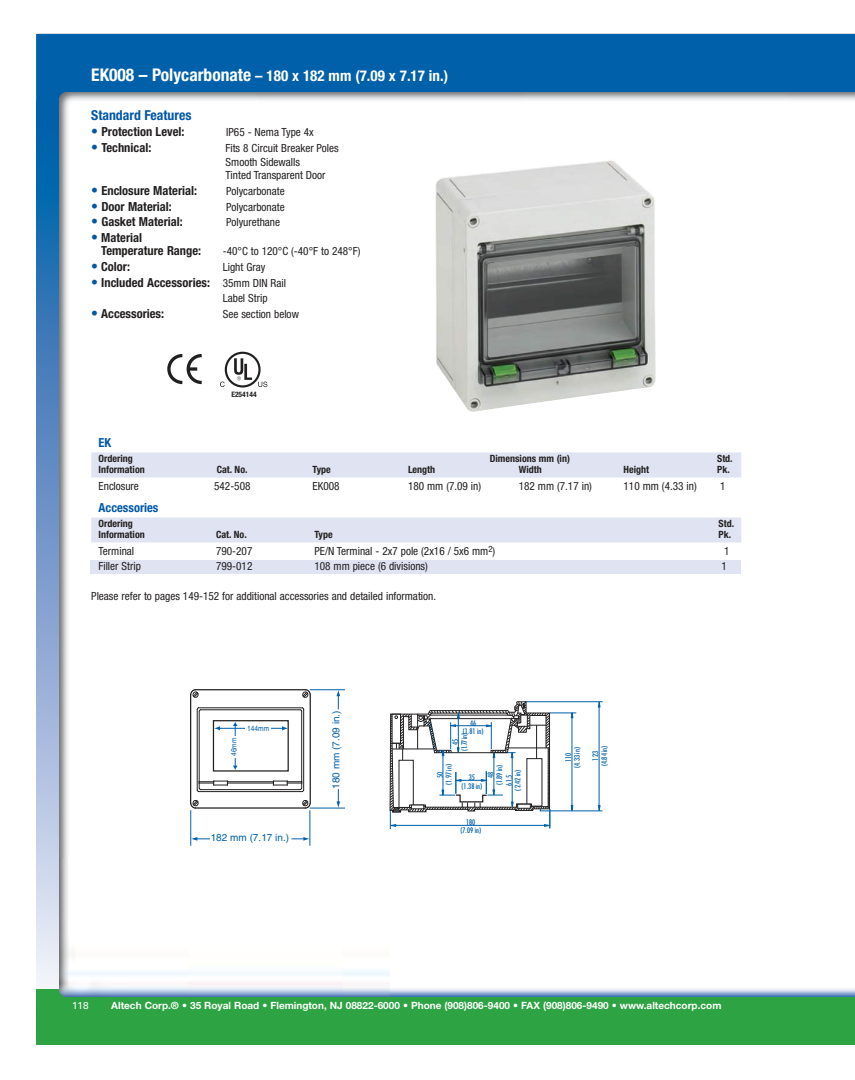
<style>
.page{position:relative;width:855px;height:1080px;background:#fff}
.page>*{position:absolute;margin:0;border:0;box-sizing:border-box;transform-origin:0 0}
.t1{font:700 condensed 15px "Helvetica Neue";color:#fff}
.t2{font:700 condensed 13.75px "Helvetica Neue";color:#0058a8}
.t3{font:700 condensed 12.5px/13.8px "Helvetica Neue";color:#221f1f}
.t4{font:700 condensed 12.5px "Helvetica Neue";color:#0058a8}
.t5{font:condensed 11.25px/13.8px "Helvetica Neue";color:#221f1f}
.t6{font:700 condensed 10px "Helvetica Neue";color:#221f1f}
.t7{font:700 10px "Helvetica Neue";color:#fff}
.t8{font:10px "Helvetica";color:#0060a9}
.t9{font:10px "Univers";color:#fff}
.t10{font:condensed 7.5px/8.8px "Futura";color:#0060a9;text-align:center}
.t11{font:7.5px "Helvetica";color:#0060a9;scale:.88 1}
.t12{font:700 condensed 7.5px "Helvetica Neue";color:#221f1f}
.s1{font-size:17.5px}
.s2{font-size:13.75px;color:#0058a8}
.s3{font-weight:400;font-size:11.25px}
</style>
<div class="page">
<img style="left:59px;top:100px;width:682px;height:889px">
<img style="left:36px;top:34px;width:819px;height:66px">
<img style="left:36px;top:989px;width:819px;height:56px">
<img style="left:36px;top:100px;width:23px;height:889px">
<div style="left:90px;top:560px;width:651px;height:13px;background:#e0e3f2"></div>
<div style="left:91px;top:452px;width:650px;height:25px;background:#e0e3f2"></div>
<div style="left:91px;top:518px;width:650px;height:25px;background:#e0e3f2"></div>
<img style="left:435px;top:158px;width:221px;height:254px">
<hr style="left:310px;top:695px;width:1px;height:108px;background:#221f1f">
<hr style="left:197px;top:709px;width:1px;height:81px;background:#221f1f">
<hr style="left:199px;top:707px;width:103px;height:1px;background:#221f1f">
<hr style="left:303px;top:709px;width:1px;height:81px;background:#221f1f">
<hr style="left:196px;top:807px;width:109px;height:2px;background:#221f1f">
<hr style="left:196px;top:689px;width:109px;height:1px;background:#221f1f">
<hr style="left:190px;top:695px;width:1px;height:108px;background:#221f1f">
<hr style="left:199px;top:791px;width:103px;height:1px;background:#221f1f">
<hr style="left:301px;top:711px;width:1px;height:71px;background:#221f1f">
<hr style="left:227px;top:781px;width:46px;height:1px;background:#221f1f">
<hr style="left:227px;top:783px;width:46px;height:1px;background:#221f1f">
<hr style="left:201px;top:789px;width:99px;height:1px;background:#221f1f">
<hr style="left:201px;top:709px;width:99px;height:1px;background:#221f1f">
<hr style="left:199px;top:711px;width:1px;height:71px;background:#221f1f">
<svg style="left:196px;top:707px;width:6px;height:5px"></svg>
<svg style="left:299px;top:707px;width:6px;height:5px"></svg>
<svg style="left:273px;top:781px;width:32px;height:12px"></svg>
<svg style="left:196px;top:781px;width:32px;height:12px"></svg>
<svg style="left:190px;top:689px;width:9px;height:9px"></svg>
<svg style="left:302px;top:689px;width:9px;height:9px"></svg>
<svg style="left:302px;top:799px;width:9px;height:10px"></svg>
<svg style="left:190px;top:799px;width:9px;height:10px"></svg>
<hr style="left:310px;top:808px;width:35px;height:1px;background:#0060a9">
<hr style="left:310px;top:690px;width:35px;height:1px;background:#0060a9">
<svg style="left:336px;top:690px;width:4px;height:19px"></svg>
<svg style="left:336px;top:789px;width:4px;height:19px"></svg>
<hr style="left:191px;top:811px;width:1px;height:34px;background:#0060a9">
<hr style="left:310px;top:811px;width:1px;height:34px;background:#0060a9">
<svg style="left:292px;top:837px;width:18px;height:4px"></svg>
<svg style="left:191px;top:837px;width:19px;height:4px"></svg>
<div style="left:213px;top:720px;width:76px;height:52px;border:1px solid #221f1f"></div>
<hr style="left:235px;top:725px;width:1px;height:42px;background:#0060a9">
<svg style="left:233px;top:766px;width:5px;height:4px"></svg>
<svg style="left:233px;top:721px;width:5px;height:5px"></svg>
<hr style="left:220px;top:728px;width:64px;height:1px;background:#0060a9">
<svg style="left:282px;top:726px;width:6px;height:4px"></svg>
<svg style="left:214px;top:726px;width:6px;height:4px"></svg>
<div style="left:246px;top:726px;width:25px;height:6px;background:#fff"></div>
<div style="left:232px;top:736px;width:6px;height:22px;background:#fff"></div>
<svg style="left:390px;top:701px;width:213px;height:128px"></svg>
<svg style="left:167px;top:354px;width:35px;height:30px"></svg>
<div style="left:225px;top:352px;width:36px;height:36px;border:2px solid #221f1f;border-radius:50%"></div>
<svg style="left:234px;top:358px;width:18px;height:22px"></svg>
<svg style="left:258px;top:382px;width:9px;height:5px"></svg>
<svg style="left:220px;top:382px;width:5px;height:5px"></svg>
<h1 class="t1" style="left:91px;top:70px;width:358px"><span class="s1">EK008 – Polycarbonate</span> – 180 x 182 mm (7.09 x 7.17 in.)</h1>
<p class="t2" style="left:91px;top:110px;width:102px">Standard Features</p>
<p class="t3" style="left:91px;top:126px;width:95px"><span class="s2">•</span> Protection Level:</p>
<p class="t5" style="left:226px;top:127px;width:89px">IP65 - Nema Type 4x</p>
<p class="t3" style="left:91px;top:142px;width:62px"><span class="s2">•</span> Technical:</p>
<p class="t5" style="left:226px;top:142px;width:115px">Fits 8 Circuit Breaker Poles<br>Smooth Sidewalls<br>Tinted Transparent Door</p>
<p class="t3" style="left:91px;top:185px;width:107px"><span class="s2">•</span> Enclosure Material:</p>
<p class="t5" style="left:226px;top:185px;width:60px">Polycarbonate</p>
<p class="t3" style="left:91px;top:200px;width:82px"><span class="s2">•</span> Door Material:</p>
<p class="t5" style="left:226px;top:201px;width:60px">Polycarbonate</p>
<p class="t3" style="left:91px;top:216px;width:93px"><span class="s2">•</span> Gasket Material:</p>
<p class="t5" style="left:226px;top:216px;width:55px">Polyurethane</p>
<p class="t3" style="left:101px;top:231px;width:101px;text-indent:-10px"><span class="s2">•</span> Material<br>Temperature Range:</p>
<p class="t5" style="left:223px;top:246px;width:139px">-40°C to 120°C (-40°F to 248°F)</p>
<p class="t3" style="left:91px;top:261px;width:40px"><span class="s2">•</span> Color:</p>
<p class="t5" style="left:223px;top:261px;width:44px">Light Gray</p>
<p class="t3" style="left:91px;top:276px;width:196px"><span class="s2">•</span> Included Accessories: <span class="s3">35mm DIN Rail</span></p>
<p class="t5" style="left:223px;top:292px;width:46px">Label Strip</p>
<p class="t3" style="left:91px;top:307px;width:74px"><span class="s2">•</span> Accessories:</p>
<p class="t5" style="left:223px;top:308px;width:78px">See section below</p>
<p class="t12" style="left:231px;top:392px;width:27px">E254144</p>
<p class="t4" style="left:99px;top:438px;width:14px">EK</p>
<p class="t6" style="left:99px;top:455px;width:36px">Ordering</p>
<p class="t6" style="left:490px;top:455px;width:82px">Dimensions mm (in)</p>
<p class="t6" style="left:717px;top:455px;width:17px">Std.</p>
<p class="t6" style="left:99px;top:466px;width:48px">Information</p>
<p class="t6" style="left:217px;top:466px;width:32px">Cat. No.</p>
<p class="t6" style="left:313px;top:466px;width:20px">Type</p>
<p class="t6" style="left:408px;top:466px;width:29px">Length</p>
<p class="t6" style="left:519px;top:466px;width:24px">Width</p>
<p class="t6" style="left:624px;top:466px;width:27px">Height</p>
<p class="t6" style="left:717px;top:466px;width:14px">Pk.</p>
<p class="t5" style="left:99px;top:480px;width:42px">Enclosure</p>
<p class="t5" style="left:214px;top:480px;width:38px">542-508</p>
<p class="t5" style="left:313px;top:480px;width:29px">EK008</p>
<p class="t5" style="left:408px;top:480px;width:75px">180 mm (7.09 in)</p>
<p class="t5" style="left:519px;top:480px;width:75px">182 mm (7.17 in)</p>
<p class="t5" style="left:624px;top:480px;width:75px">110 mm (4.33 in)</p>
<p class="t5" style="left:720px;top:480px;width:7px">1</p>
<p class="t4" style="left:99px;top:503px;width:61px">Accessories</p>
<p class="t6" style="left:99px;top:520px;width:36px">Ordering</p>
<p class="t6" style="left:719px;top:520px;width:17px">Std.</p>
<p class="t6" style="left:99px;top:531px;width:48px">Information</p>
<p class="t6" style="left:216px;top:531px;width:32px">Cat. No.</p>
<p class="t6" style="left:314px;top:531px;width:20px">Type</p>
<p class="t6" style="left:719px;top:531px;width:14px">Pk.</p>
<p class="t5" style="left:99px;top:545px;width:37px">Terminal</p>
<p class="t5" style="left:216px;top:545px;width:38px">790-207</p>
<p class="t5" style="left:314px;top:545px;width:182px">PE/N Terminal - 2x7 pole (2x16 / 5x6 mm<sup>2</sup>)</p>
<p class="t5" style="left:724px;top:545px;width:7px">1</p>
<p class="t5" style="left:99px;top:560px;width:44px">Filler Strip</p>
<p class="t5" style="left:216px;top:560px;width:38px">799-012</p>
<p class="t5" style="left:314px;top:560px;width:115px">108 mm piece (6 divisions)</p>
<p class="t5" style="left:722px;top:560px;width:7px">1</p>
<p class="t5" style="left:91px;top:590px;width:346px">Please refer to pages 149-152 for additional accessories and detailed information.</p>
<p class="t11" style="left:231px;top:756px;width:22px;rotate:-90deg">46mm</p>
<p class="t11" style="left:247px;top:725px;width:27px">144mm</p>
<p class="t8" style="left:211px;top:834px;width:80px">182 mm (7.17 in.)</p>
<p class="t8" style="left:332px;top:789px;width:80px;rotate:-90deg">180 mm (7.09 in.)</p>
<p class="t10" style="left:463px;top:720px;width:22px;line-height:7.5px">46 (1.81 in)</p>
<p class="t10" style="left:451px;top:751px;width:19px;rotate:-90deg">45 (1.77 in)</p>
<p class="t10" style="left:436px;top:785px;width:22px;rotate:-90deg">50 (1.97 in)</p>
<p class="t10" style="left:487px;top:785px;width:22px;rotate:-90deg">48 (1.89 in)</p>
<p class="t10" style="left:505px;top:791px;width:22px;rotate:-90deg">61.5 (2.42 in)</p>
<p class="t10" style="left:462px;top:773px;width:22px">35 (1.38 in)</p>
<p class="t10" style="left:460px;top:818px;width:22px">180 (7.09 in)</p>
<p class="t10" style="left:564px;top:768px;width:22px;rotate:-90deg">110 (4.33 in)</p>
<p class="t10" style="left:591px;top:766px;width:22px;rotate:-90deg">123 (4.84 in)</p>
<p class="t9" style="left:72px;top:999px;width:18px">118</p>
<p class="t7" style="left:111px;top:1001px;width:612px">Altech Corp.® • 35 Royal Road • Flemington, NJ 08822-6000 • Phone (908)806-9400 • FAX (908)806-9490 • www.altechcorp.com</p>
</div>
